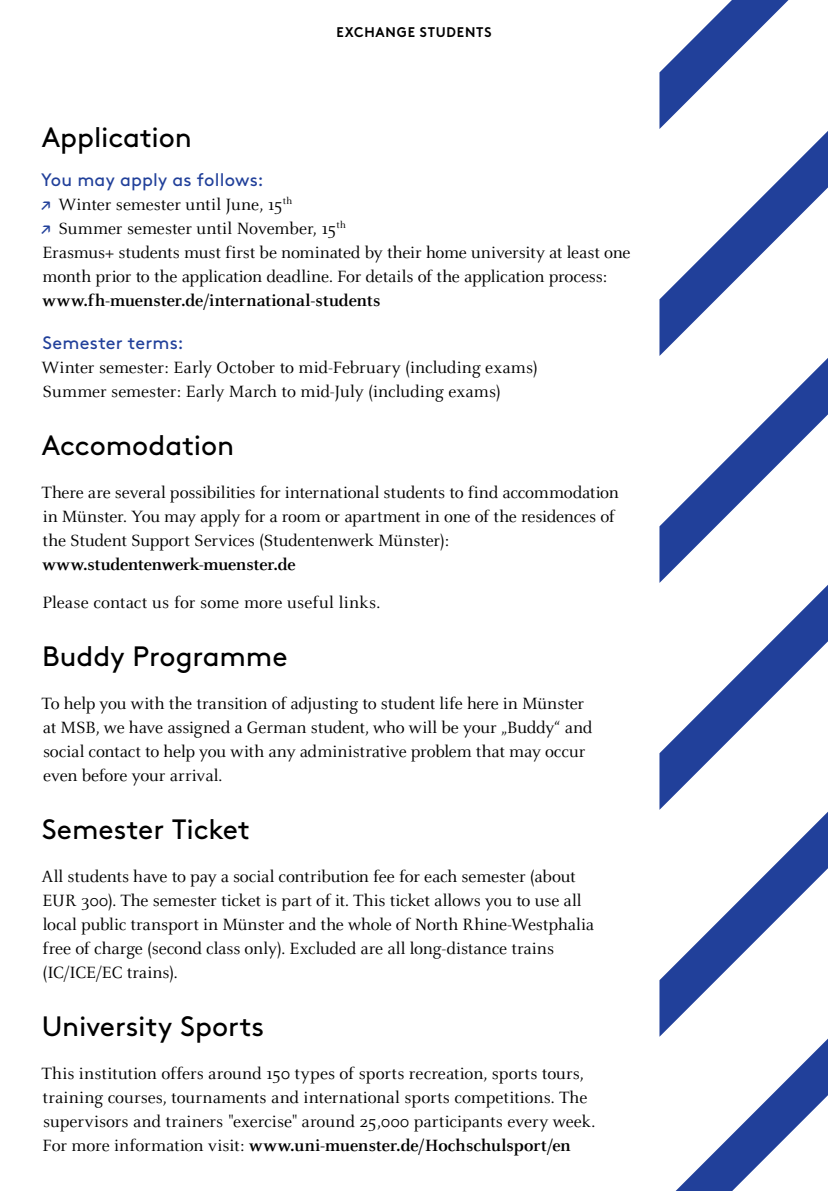
<style>
.page{position:relative;width:828px;height:1191px;background:#fff}
.page>*{position:absolute;margin:0;border:0;box-sizing:border-box;transform-origin:0 0}
.Brown_Headline_14pt{font:28px "Brown Pro";color:#000}
.Brown_Headline_14pt-2{font:18px/24px "Celeste OT";letter-spacing:-.005em;color:#000}
.Brown_Headline_14pt-3{font:700 18px "Celeste OT";letter-spacing:-.005em;color:#000}
.Brown_Headline_14pt-4{font:18px "Brown Pro";letter-spacing:.01em;color:#21409a}
.Brown_Legende_7_pt_V{font:14px "Brown Pro Bold Alt";letter-spacing:.06em;color:#000;scale:.95 1}
.s1{font-family:"Brown Pro";color:#21409a}
.s2{font-weight:700}
.s3{font-weight:400}
</style>
<div class="page">
<svg style="left:659px;top:21px;width:52px;height:1170px"></svg>
<svg style="left:711px;top:0;width:117px;height:1191px"></svg>
<p class="Brown_Legende_7_pt_V" style="left:336px;top:21px;width:165px">EXCHANGE STUDENTS</p>
<p class="Brown_Headline_14pt" style="left:42px;top:116px;width:152px">Application</p>
<p class="Brown_Headline_14pt-4" style="left:41px;top:166px;width:224px">You may apply as follows:</p>
<p class="Brown_Headline_14pt-2" style="left:41px;top:192px;width:253px"><span class="s1">↗</span> Winter semester until June, 15<sup>th</sup></p>
<p class="Brown_Headline_14pt-2" style="left:41px;top:216px;width:307px"><span class="s1">↗</span> Summer semester until November, 15<sup>th</sup></p>
<p class="Brown_Headline_14pt-2" style="left:42px;top:240px;width:590px">Erasmus+ students must first be nominated by their home university at least one month prior to the application deadline. For details of the application process: <span class="s2">www.fh-muenster.de/international-students</span></p>
<p class="Brown_Headline_14pt-4" style="left:43px;top:329px;width:143px">Semester terms:</p>
<p class="Brown_Headline_14pt-2" style="left:41px;top:355px;width:498px">Winter semester: Early October to mid-February (including exams)</p>
<p class="Brown_Headline_14pt-2" style="left:43px;top:379px;width:460px">Summer semester: Early March to mid-July (including exams)</p>
<p class="Brown_Headline_14pt" style="left:42px;top:423px;width:194px">Accomodation</p>
<p class="Brown_Headline_14pt-2" style="left:42px;top:480px;width:579px">There are several possibilities for international students to find accommodation in Münster. You may apply for a room or apartment in one of the residences of the Student Support Services (Studentenwerk Münster):</p>
<p class="Brown_Headline_14pt-3" style="left:42px;top:554px;width:255px">www.studentenwerk-muenster.de</p>
<p class="Brown_Headline_14pt-2" style="left:42px;top:590px;width:339px">Please contact us for some more useful links.</p>
<p class="Brown_Headline_14pt" style="left:42px;top:635px;width:247px">Buddy Programme</p>
<p class="Brown_Headline_14pt-2" style="left:42px;top:691px;width:552px">To help you with the transition of adjusting to student life here in Münster at MSB, we have assigned a German student, who will be your „Buddy“ and social contact to help you with any administrative problem that may occur even before your arrival.</p>
<p class="Brown_Headline_14pt" style="left:42px;top:807px;width:210px">Semester Ticket</p>
<p class="Brown_Headline_14pt-2" style="left:41px;top:864px;width:554px">All students have to pay a social contribution fee for each semester (about EUR 300). The semester ticket is part of it. This ticket allows you to use all local public transport in Münster and the whole of North Rhine-Westphalia free of charge (second class only). Excluded are all long-distance trains (IC/ICE/EC trains).</p>
<p class="Brown_Headline_14pt" style="left:42px;top:1004px;width:224px">University Sports</p>
<p class="Brown_Headline_14pt-2" style="left:42px;top:1061px;width:544px">This institution offers around 150 types of sports recreation, sports tours,</p>
<p class="Brown_Headline_14pt-2" style="left:43px;top:1085px;width:546px">training courses, tournaments and international sports competitions. The</p>
<p class="Brown_Headline_14pt-2" style="left:43px;top:1109px;width:554px">supervisors and trainers "exercise" around 25,000 participants every week.</p>
<p class="Brown_Headline_14pt-3" style="left:42px;top:1134px;width:530px"><span class="s3">For more information visit:</span> www.uni-muenster.de/Hochschulsport/en</p>
</div>
